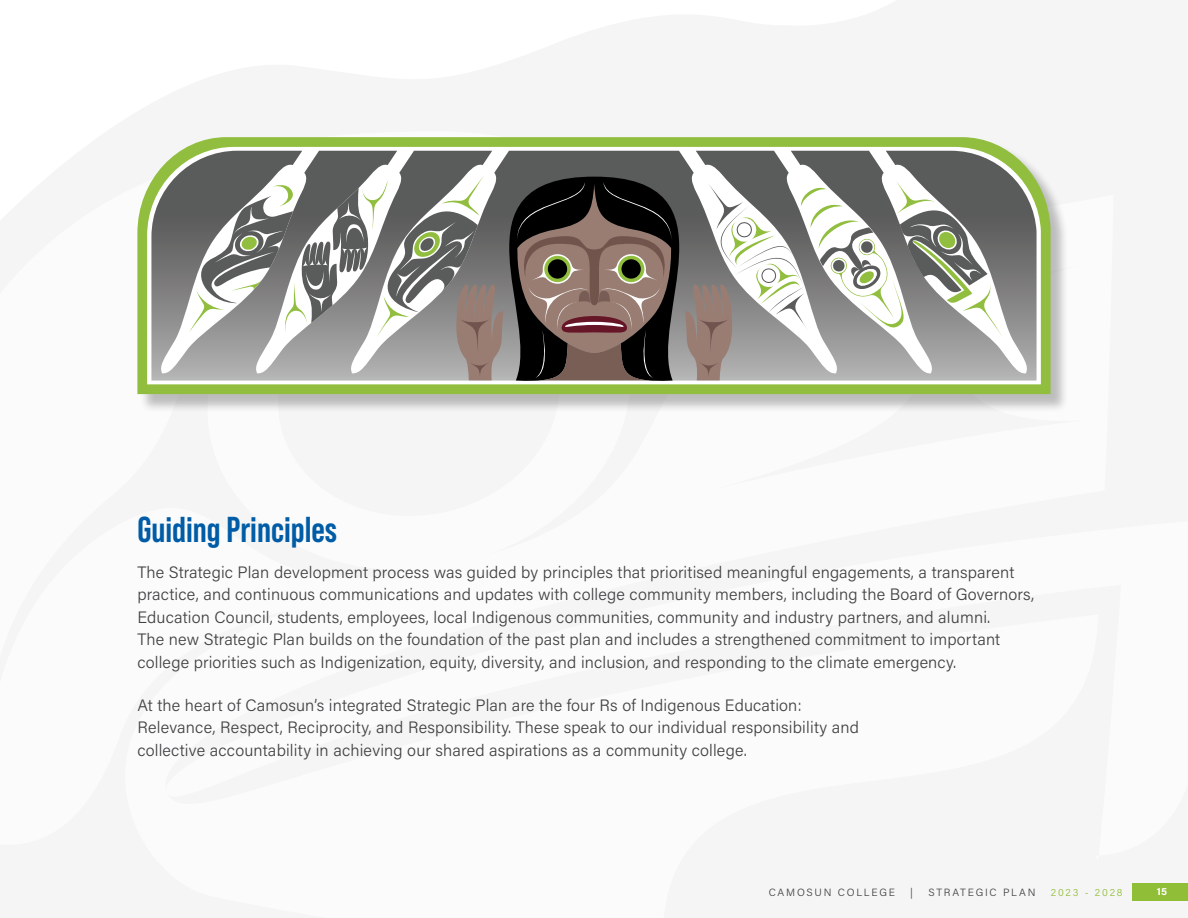
<style>
.page{position:relative;width:1188px;height:918px;background:#fff}
.page>*{position:absolute;margin:0;border:0;box-sizing:border-box;transform-origin:0 0}
.t1{font:700 36px "Bebas Neue Pro";color:#005ca6}
.t2{font:300 16.5px/22.5px "Acumin Pro";letter-spacing:.01em;color:#414042}
.t3{font:300 10.5px "Acumin Pro";letter-spacing:.17em;color:#414042}
.t4{font:300 10.5px "Acumin Pro";letter-spacing:.17em;color:#91be37}
.t5{font:700 10.5px "Acumin Pro";color:#fff}
</style>
<div class="page">
<div style="left:1132px;top:883px;width:56px;height:17px;background:#91be37"></div>
<div style="left:140px;top:140px;width:929px;height:273px;background:#000;opacity:.25"></div>
<svg style="left:137px;top:137px;width:914px;height:257px;fill:#91be3e"></svg>
<svg style="left:147px;top:147px;width:894px;height:237px"></svg>
<svg style="left:151px;top:151px;width:886px;height:230px"></svg>
<svg style="left:447px;top:177px;width:294px;height:206px"></svg>
<svg style="left:188px;top:175px;width:315px;height:205px"></svg>
<svg style="left:685px;top:180px;width:317px;height:200px"></svg>
<svg style="left:516px;top:182px;width:157px;height:198px"></svg>
<svg style="left:618px;top:256px;width:26px;height:26px"></svg>
<div style="left:622px;top:259px;width:19px;height:20px;background:#000;border-radius:50%"></div>
<h1 class="t1" style="left:137px;top:509px;width:201px">Guiding Principles</h1>
<p class="t2" style="left:137px;top:560px;width:898px">The Strategic Plan development process was guided by principles that prioritised meaningful engagements, a transparent practice, and continuous communications and updates with college community members, including the Board of Governors, Education Council, students, employees, local Indigenous communities, community and industry partners, and alumni.<br>The new Strategic Plan builds on the foundation of the past plan and includes a strengthened commitment to important college priorities such as Indigenization, equity, diversity, and inclusion, and responding to the climate emergency.</p>
<p class="t2" style="left:137px;top:693px;width:723px">At the heart of Camosun’s integrated Strategic Plan are the four Rs of Indigenous Education:<br>Relevance, Respect, Reciprocity, and Responsibility. These speak to our individual responsibility and collective accountability in achieving our shared aspirations as a community college.</p>
<p class="t3" style="left:769px;top:885px;width:128px">CAMOSUN COLLEGE</p>
<p class="t3" style="left:910px;top:885px;width:4px">|</p>
<p class="t3" style="left:928px;top:885px;width:109px">STRATEGIC PLAN</p>
<p class="t4" style="left:1051px;top:885px;width:73px">2023 - 2028</p>
<p class="t5" style="left:1157px;top:884px;width:12px">15</p>
</div>
